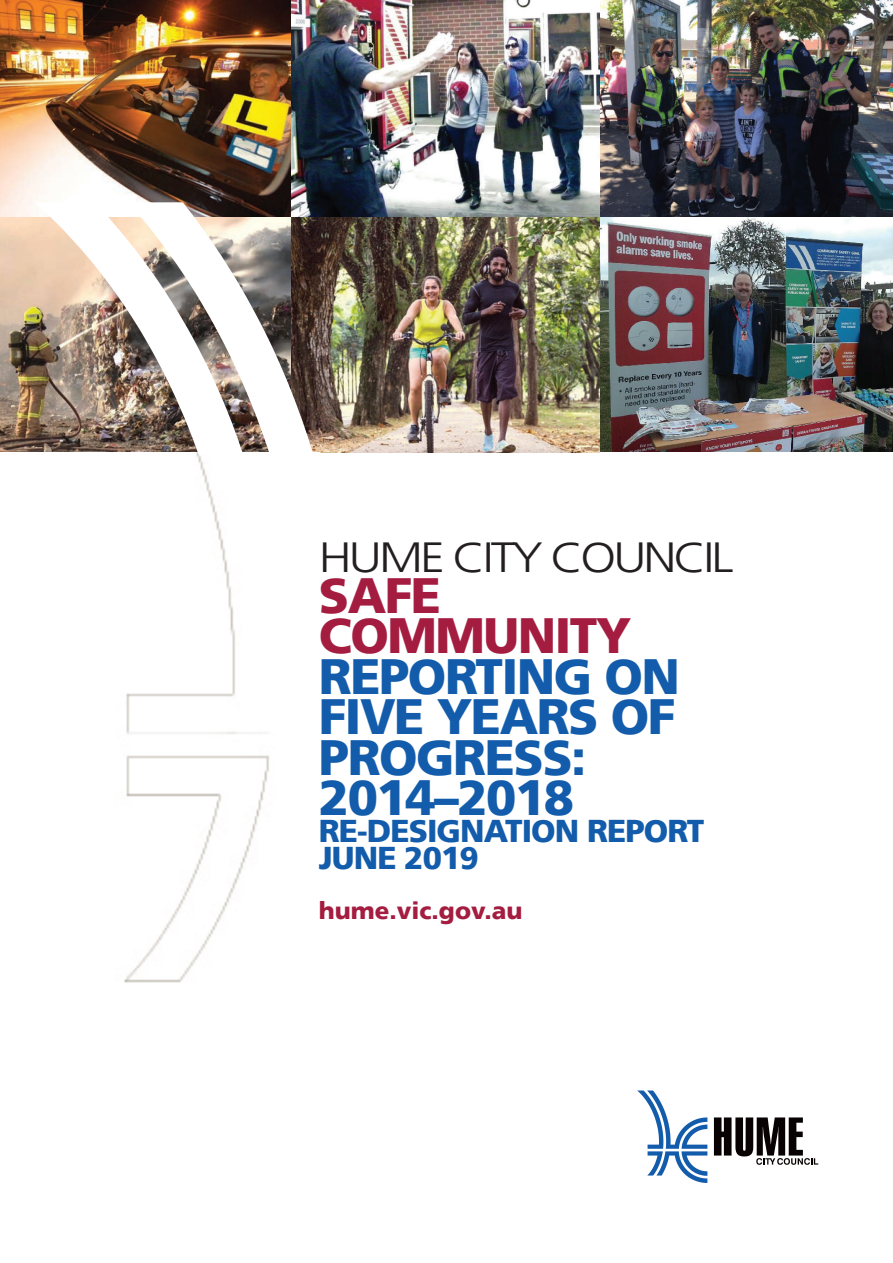
<style>
.page{position:relative;width:893px;height:1263px;background:#fff}
.page>*{position:absolute;margin:0;border:0;box-sizing:border-box;transform-origin:0 0}
.t1{font:900 49.5px/40.5px "Frutiger LT";letter-spacing:-.03em;color:#135cab}
.t2{font:900 49.5px/40.5px "Frutiger LT";letter-spacing:-.03em;color:#a41d40}
.t3{font:300 42px "Frutiger LT";letter-spacing:-.06em;color:#231f20;scale:1.18 1}
.t4{font:900 31.5px/27px "Frutiger LT";letter-spacing:-.03em;color:#135cab}
.t5{font:900 24px "Frutiger LT";color:#a41d40}
</style>
<div class="page">
<img style="left:124px;top:452px;width:695px;height:731px">
<svg style="left:714px;top:1117px;width:104px;height:48px"></svg>
<svg style="left:637px;top:1090px;width:70px;height:93px"></svg>
<img style="left:0;top:0;width:893px;height:452px">
<hr style="left:203px;top:453px;width:117px;height:2px;background:#fff">
<svg style="left:243px;top:202px;width:70px;height:251px"></svg>
<img style="left:34px;top:202px;width:209px;height:252px">
<p class="t3" style="left:319px;top:534px;width:353px">HUME CITY COUNCIL</p>
<p class="t2" style="left:319px;top:575px;width:314px">SAFE<br>COMMUNITY</p>
<p class="t1" style="left:319px;top:656px;width:363px">REPORTING ON<br>FIVE YEARS OF<br>PROGRESS:<br>2014–2018</p>
<p class="t4" style="left:319px;top:817px;width:387px">RE-DESIGNATION REPORT<br>JUNE 2019</p>
<p class="t5" style="left:319px;top:896px;width:205px">hume.vic.gov.au</p>
</div>
